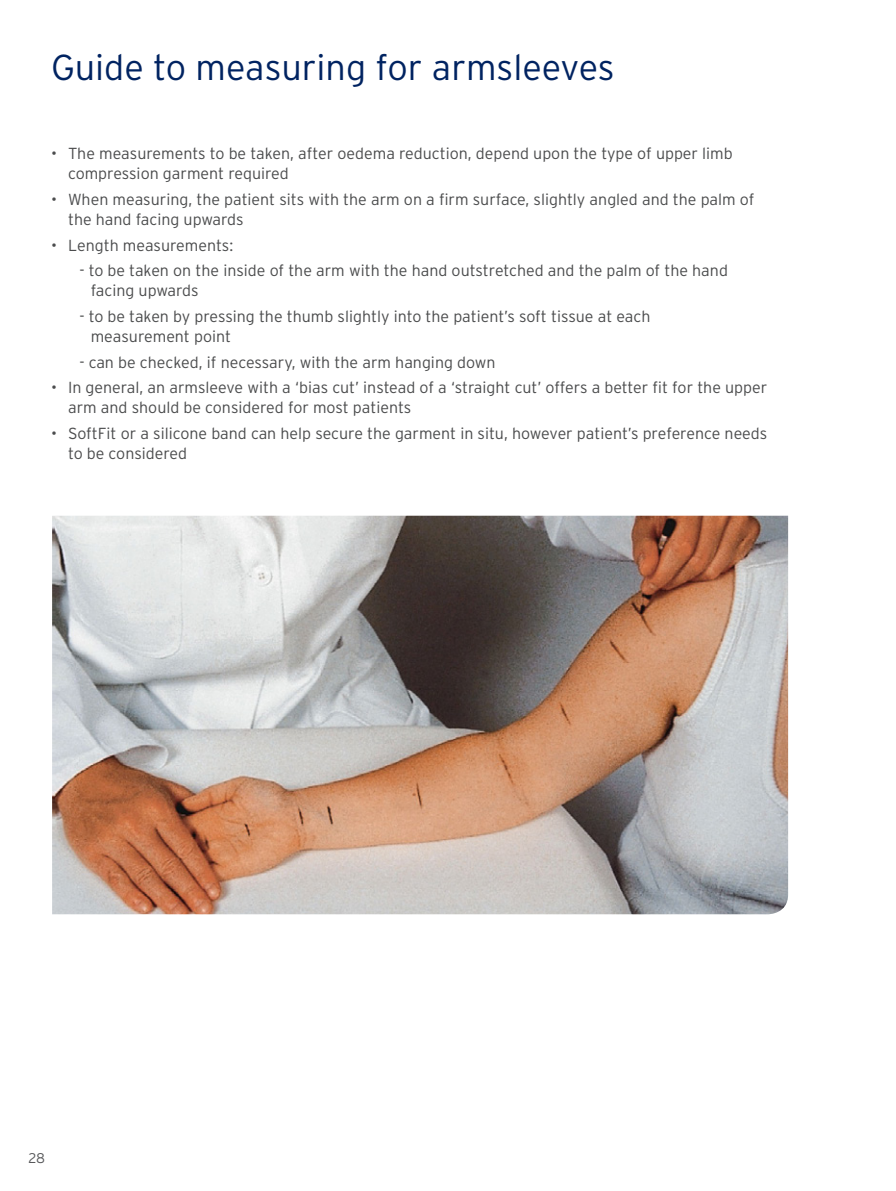
<style>
.page{position:relative;width:896px;height:1191px;background:#fff}
.page>*{position:absolute;margin:0;border:0;box-sizing:border-box;transform-origin:0 0}
.t1{font:300 36px "Interstate";color:#002361}
.t2{font:300 16px/20px "Interstate";color:#4b4c4d}
.t3{font:300 14px "Interstate";color:#57585a}
</style>
<div class="page">
<img style="left:52px;top:516px;width:736px;height:398px">
<p class="t1" style="left:51px;top:47px;width:565px">Guide to measuring for armsleeves</p>
<p class="t2" style="left:68px;top:143px;width:666px;text-indent:-17px">• The measurements to be taken, after oedema reduction, depend upon the type of upper limb compression garment required</p>
<p class="t2" style="left:68px;top:189px;width:688px;text-indent:-17px">• When measuring, the patient sits with the arm on a firm surface, slightly angled and the palm of the hand facing upwards</p>
<p class="t2" style="left:51px;top:235px;width:184px">• Length measurements:</p>
<p class="t2" style="left:91px;top:260px;width:639px;text-indent:-11px">- to be taken on the inside of the arm with the hand outstretched and the palm of the hand facing upwards</p>
<p class="t2" style="left:91px;top:306px;width:561px;text-indent:-11px">- to be taken by pressing the thumb slightly into the patient’s soft tissue at each measurement point</p>
<p class="t2" style="left:79px;top:352px;width:418px">- can be checked, if necessary, with the arm hanging down</p>
<p class="t2" style="left:68px;top:377px;width:701px;text-indent:-17px">• In general, an armsleeve with a ‘bias cut’ instead of a ‘straight cut’ offers a better fit for the upper arm and should be considered for most patients</p>
<p class="t2" style="left:68px;top:423px;width:701px;text-indent:-17px">• SoftFit or a silicone band can help secure the garment in situ, however patient’s preference needs to be considered</p>
<p class="t3" style="left:28px;top:1149px;width:18px">28</p>
</div>
